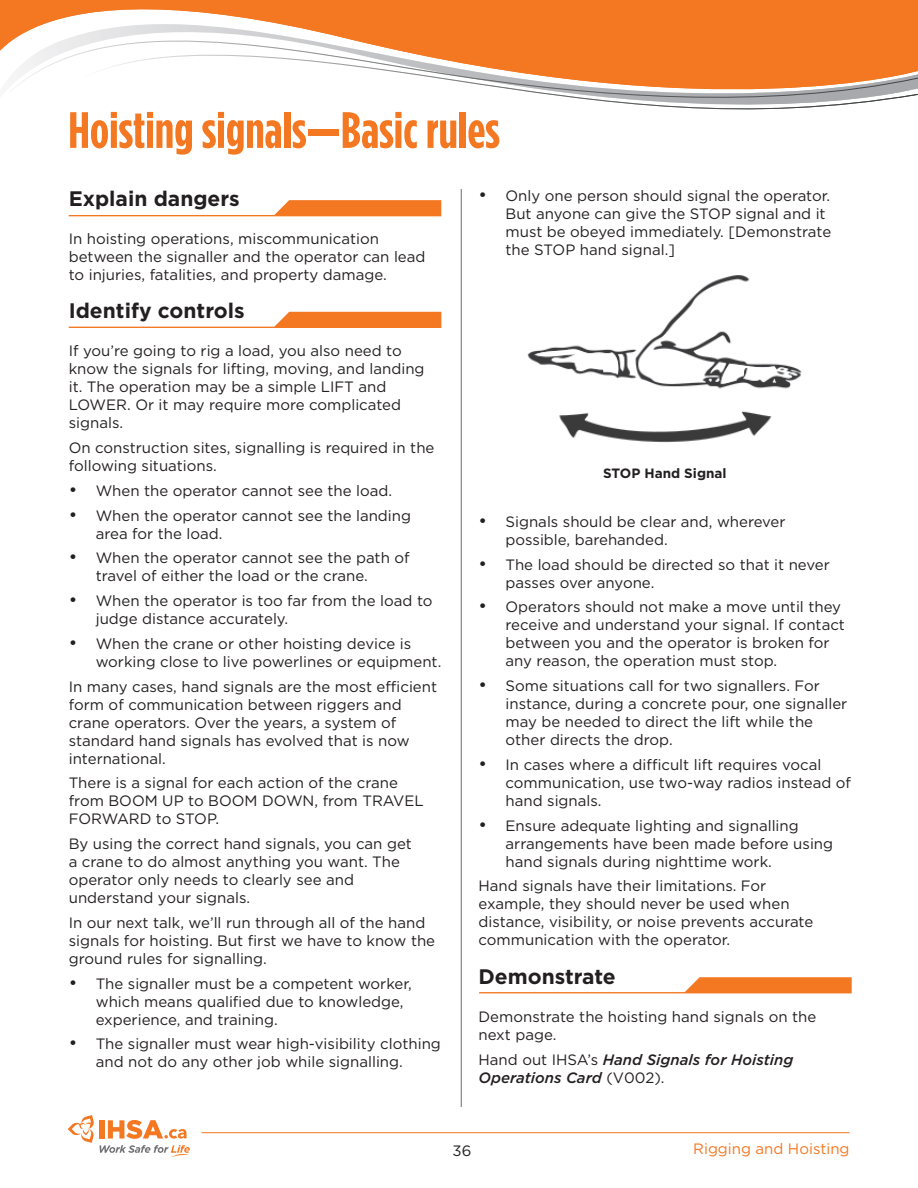
<style>
.page{position:relative;width:918px;height:1188px;background:#fff}
.page>*{position:absolute;margin:0;border:0;box-sizing:border-box;transform-origin:0 0}
.t1{font:700 51px "Gotham Condensed";color:#f47721}
.t2{font:700 21px "Gotham";color:#231f20}
.t3{font:15px/18px "Gotham";color:#231f20}
.t4{font:italic 500 15px/18px "Gotham";color:#231f20}
.t5{font:15px "Gotham";color:#f47721}
.t6{font:700 13.5px "Gotham";color:#231f20}
.s1{font-size:18px}
.s2{font-weight:400;font-style:normal}
</style>
<div class="page">
<svg style="left:0;top:0;width:918px;height:51px;fill:#f47721"></svg>
<svg style="left:8px;top:39px;width:910px;height:48px"></svg>
<svg style="left:53px;top:53px;width:865px;height:57px"></svg>
<hr style="left:461px;top:189px;width:1px;height:918px;background:#6c6d70">
<hr style="left:202px;top:1132px;width:648px;height:1px;background:#f47721">
<svg style="left:68px;top:1115px;width:26px;height:28px"></svg>
<div style="left:99px;top:1120px;width:6px;height:19px;background:#f47721"></div>
<svg style="left:100px;top:1145px;width:90px;height:13px"></svg>
<svg style="left:108px;top:1120px;width:79px;height:19px"></svg>
<svg style="left:479px;top:977px;width:373px;height:16px"></svg>
<svg style="left:69px;top:200px;width:372px;height:16px"></svg>
<svg style="left:69px;top:312px;width:372px;height:16px"></svg>
<img style="left:527px;top:275px;width:275px;height:168px">
<p class="t1" style="left:68px;top:100px;width:433px">Hoisting signals—Basic rules</p>
<p class="t3" style="left:506px;top:186px;width:327px;text-indent:-27px"><span class="s1">•</span> Only one person should signal the operator.<br>But anyone can give the STOP signal and it must be obeyed immediately. [Demonstrate the STOP hand signal.]</p>
<p class="t2" style="left:69px;top:184px;width:173px">Explain dangers</p>
<p class="t3" style="left:69px;top:229px;width:358px">In hoisting operations, miscommunication between the signaller and the operator can lead to injuries, fatalities, and property damage.</p>
<p class="t2" style="left:69px;top:297px;width:177px">Identify controls</p>
<p class="t3" style="left:69px;top:342px;width:357px">If you’re going to rig a load, you also need to know the signals for lifting, moving, and landing it. The operation may be a simple LIFT and LOWER. Or it may require more complicated signals.</p>
<p class="t3" style="left:69px;top:439px;width:367px">On construction sites, signalling is required in the following situations.</p>
<p class="t3" style="left:69px;top:481px;width:325px"><span class="s1">•</span> When the operator cannot see the load.</p>
<p class="t3" style="left:96px;top:506px;width:317px;text-indent:-27px"><span class="s1">•</span> When the operator cannot see the landing area for the load.</p>
<p class="t3" style="left:96px;top:549px;width:315px;text-indent:-27px"><span class="s1">•</span> When the operator cannot see the path of travel of either the load or the crane.</p>
<p class="t3" style="left:96px;top:592px;width:338px;text-indent:-27px"><span class="s1">•</span> When the operator is too far from the load to judge distance accurately.</p>
<p class="t3" style="left:96px;top:634px;width:347px;text-indent:-27px"><span class="s1">•</span> When the crane or other hoisting device is working close to live powerlines or equipment.</p>
<p class="t3" style="left:69px;top:677px;width:370px">In many cases, hand signals are the most efficient form of communication between riggers and crane operators. Over the years, a system of standard hand signals has evolved that is now international.</p>
<p class="t3" style="left:69px;top:774px;width:357px">There is a signal for each action of the crane from BOOM UP to BOOM DOWN, from TRAVEL<br>FORWARD to STOP.</p>
<p class="t3" style="left:69px;top:835px;width:345px">By using the correct hand signals, you can get a crane to do almost anything you want. The operator only needs to clearly see and understand your signals.</p>
<p class="t3" style="left:69px;top:913px;width:368px">In our next talk, we’ll run through all of the hand signals for hoisting. But first we have to know the ground rules for signalling.</p>
<p class="t3" style="left:96px;top:974px;width:318px;text-indent:-27px"><span class="s1">•</span> The signaller must be a competent worker, which means qualified due to knowledge, experience, and training.</p>
<p class="t3" style="left:96px;top:1035px;width:347px;text-indent:-27px"><span class="s1">•</span> The signaller must wear high-visibility clothing and not do any other job while signalling.</p>
<p class="t6" style="left:603px;top:464px;width:125px">STOP Hand Signal</p>
<p class="t3" style="left:506px;top:512px;width:282px;text-indent:-27px"><span class="s1">•</span> Signals should be clear and, wherever possible, barehanded.</p>
<p class="t3" style="left:506px;top:555px;width:326px;text-indent:-27px"><span class="s1">•</span> The load should be directed so that it never passes over anyone.</p>
<p class="t3" style="left:506px;top:598px;width:341px;text-indent:-27px"><span class="s1">•</span> Operators should not make a move until they receive and understand your signal. If contact between you and the operator is broken for any reason, the operation must stop.</p>
<p class="t3" style="left:506px;top:677px;width:343px;text-indent:-27px"><span class="s1">•</span> Some situations call for two signallers. For instance, during a concrete pour, one signaller may be needed to direct the lift while the other directs the drop.</p>
<p class="t3" style="left:506px;top:755px;width:347px;text-indent:-27px"><span class="s1">•</span> In cases where a difficult lift requires vocal communication, use two-way radios instead of hand signals.</p>
<p class="t3" style="left:506px;top:816px;width:329px;text-indent:-27px"><span class="s1">•</span> Ensure adequate lighting and signalling arrangements have been made before using hand signals during nighttime work.</p>
<p class="t3" style="left:479px;top:877px;width:336px">Hand signals have their limitations. For example, they should never be used when distance, visibility, or noise prevents accurate communication with the operator.</p>
<p class="t2" style="left:479px;top:962px;width:139px">Demonstrate</p>
<p class="t3" style="left:479px;top:1007px;width:339px">Demonstrate the hoisting hand signals on the next page.</p>
<p class="t4" style="left:479px;top:1050px;width:316px"><span class="s2">Hand out IHSA’s</span> Hand Signals for Hoisting<br>Operations Card <span class="s2">(V002).</span></p>
<p class="t3" style="left:453px;top:1141px;width:20px">36</p>
<p class="t5" style="left:693px;top:1140px;width:158px">Rigging and Hoisting</p>
</div>
